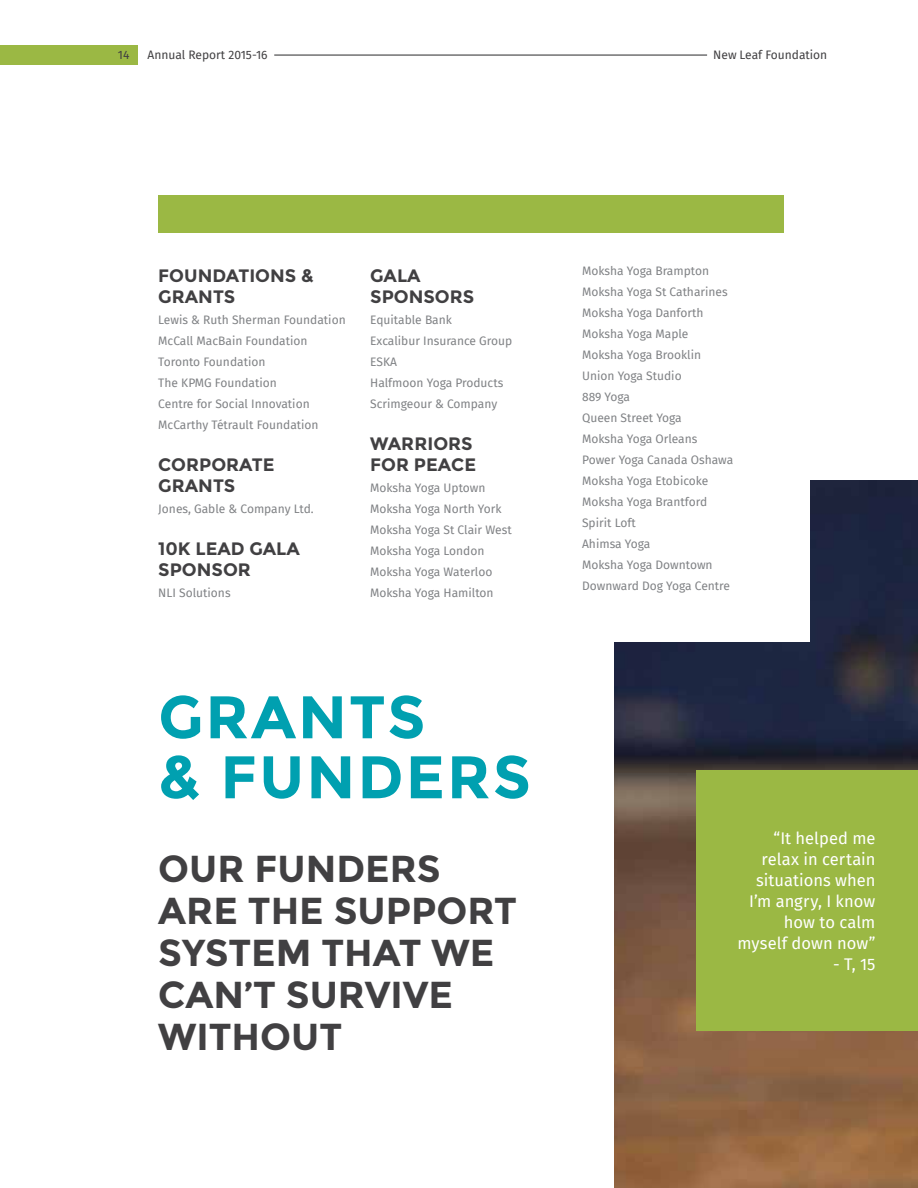
<style>
.page{position:relative;width:918px;height:1188px;background:#fff}
.page>*{position:absolute;margin:0;border:0;box-sizing:border-box;transform-origin:0 0}
.t1{font:700 60px/60px "Montserrat";letter-spacing:.035em;color:#00a0b0}
.t2{font:700 37.5px/42px "Montserrat";color:#414042}
.t3{font:700 18px/21px "Montserrat";color:#414042}
.t4{font:16.5px/21px "Fira Sans";color:#fff;text-align:right}
.t5{font:12px/21px "Fira Sans";color:#808285}
.t6{font:12px "Fira Sans";color:#414042}
</style>
<div class="page">
<img style="left:615px;top:481px;width:303px;height:707px">
<div style="left:697px;top:770px;width:221px;height:261px;background:#9bb844"></div>
<div style="left:121px;top:48px;width:689px;height:594px;background:#fff"></div>
<div style="left:158px;top:195px;width:626px;height:38px;background:#9bb844"></div>
<div style="left:0;top:45px;width:137px;height:20px;background:#9bb844"></div>
<hr style="left:274px;top:55px;width:433px;height:1px;background:#414042">
<p class="t6" style="left:118px;top:46px;width:13px">14</p>
<p class="t6" style="left:148px;top:46px;width:122px">Annual Report 2015-16</p>
<p class="t6" style="left:713px;top:46px;width:116px">New Leaf Foundation</p>
<h3 class="t3" style="left:158px;top:265px;width:157px">FOUNDATIONS &amp;<br>GRANTS</h3>
<p class="t5" style="left:158px;top:309px;width:189px">Lewis &amp; Ruth Sherman Foundation<br>McCall MacBain Foundation<br>Toronto Foundation<br>The KPMG Foundation<br>Centre for Social Innovation<br>McCarthy Tétrault Foundation</p>
<h3 class="t3" style="left:158px;top:454px;width:118px">CORPORATE<br>GRANTS</h3>
<p class="t5" style="left:158px;top:498px;width:157px">Jones, Gable &amp; Company Ltd.</p>
<h3 class="t3" style="left:158px;top:538px;width:143px">10K LEAD GALA<br>SPONSOR</h3>
<p class="t5" style="left:158px;top:582px;width:74px">NLI Solutions</p>
<h3 class="t3" style="left:370px;top:265px;width:106px">GALA<br>SPONSORS</h3>
<p class="t5" style="left:370px;top:309px;width:144px">Equitable Bank<br>Excalibur Insurance Group<br>ESKA<br>Halfmoon Yoga Products<br>Scrimgeour &amp; Company</p>
<h3 class="t3" style="left:370px;top:433px;width:108px">WARRIORS<br>FOR PEACE</h3>
<p class="t5" style="left:370px;top:477px;width:143px">Moksha Yoga Uptown<br>Moksha Yoga North York<br>Moksha Yoga St Clair West<br>Moksha Yoga London<br>Moksha Yoga Waterloo<br>Moksha Yoga Hamilton</p>
<h1 class="t1" style="left:158px;top:687px;width:374px">GRANTS<br>&amp; FUNDERS</h1>
<h2 class="t2" style="left:158px;top:848px;width:360px">OUR FUNDERS<br>ARE THE SUPPORT<br>SYSTEM THAT WE<br>CAN’T SURVIVE<br>WITHOUT</h2>
<p class="t5" style="left:582px;top:260px;width:153px">Moksha Yoga Brampton<br>Moksha Yoga St Catharines<br>Moksha Yoga Danforth<br>Moksha Yoga Maple<br>Moksha Yoga Brooklin<br>Union Yoga Studio<br>889 Yoga<br>Queen Street Yoga<br>Moksha Yoga Orleans<br>Power Yoga Canada Oshawa<br>Moksha Yoga Etobicoke<br>Moksha Yoga Brantford<br>Spirit Loft<br>Ahimsa Yoga<br>Moksha Yoga Downtown<br>Downward Dog Yoga Centre</p>
<h3 class="t4" style="left:737px;top:827px;width:139px">“It helped me relax in certain situations when<br>I’m angry, I know how to calm myself down now”</h3>
<h3 class="t4" style="left:833px;top:953px;width:44px">- T, 15</h3>
</div>
